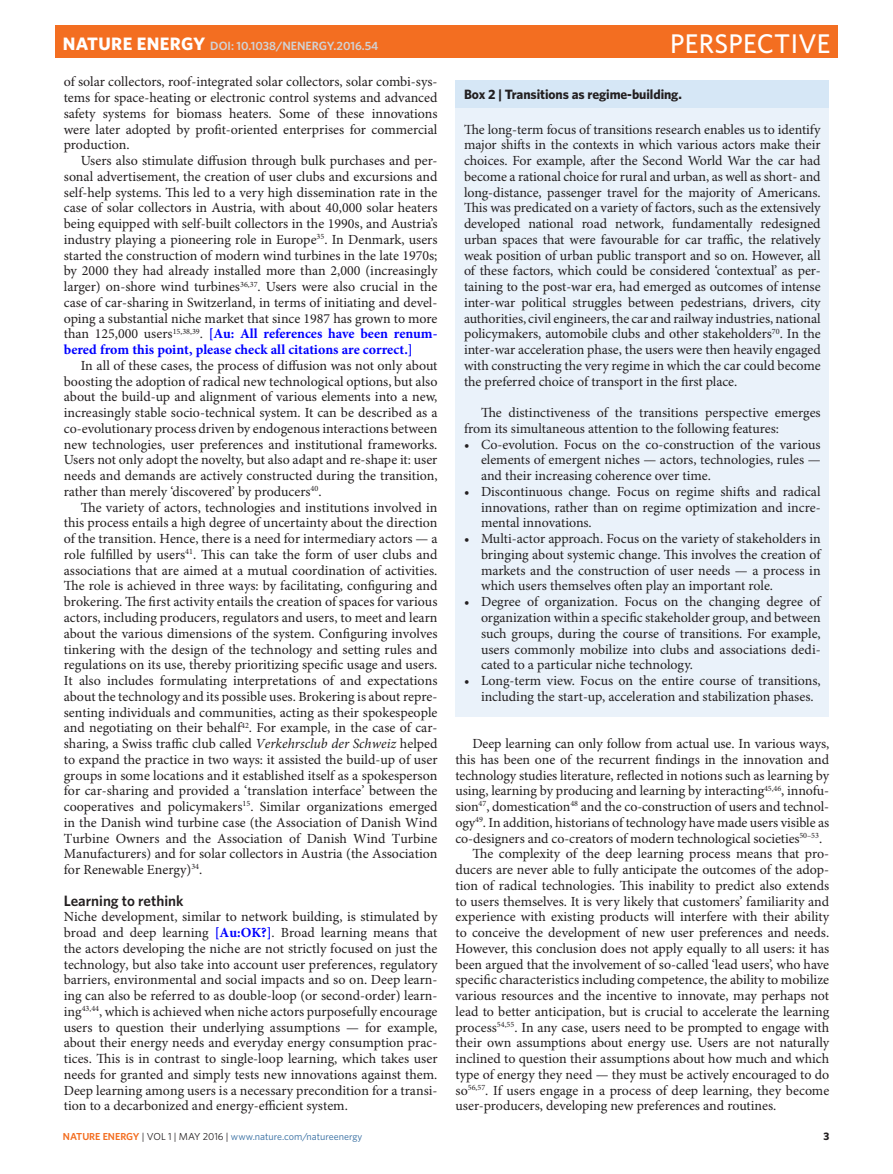
<style>
.page{position:relative;width:893px;height:1174px;background:#fff}
.page>*{position:absolute;margin:0;border:0;box-sizing:border-box;transform-origin:0 0}
.t1{font:500 27px "Whitney";letter-spacing:.01em;color:#fff}
.Head_1{font:600 15px "Whitney";color:#231f20}
.Body_text{font:13.95px/15.8px "Minion Pro";color:#231f20;text-align:justify}
.Body_first{font:13.95px/15.8px "Minion Pro";color:#231f20;text-align:justify}
.Box_Table_title{font:700 13.5px "Whitney";letter-spacing:-.005em;color:#231f20}
.t2{font:600 12px "Whitney";color:#d1d2d4}
.t3{font:700 10.8px "Whitney";color:#231f20}
.t4{font:10.2px "Whitney";color:#316a9f}
.s1{font-weight:700;font-size:18px;color:#fff}
.s2{font-weight:700;color:#00f}
.s3{font-style:italic}
.s4{font-weight:600;color:#f36e21}
.s5{color:#231f20}
</style>
<div class="page">
<div style="left:455px;top:80px;width:374px;height:636px;background:#eaf2fa"></div>
<div style="left:455px;top:80px;width:374px;height:28px;background:#d6e7f6"></div>
<div style="left:55px;top:25px;width:783px;height:33px;background:#f36e21"></div>
<p class="t2" style="left:63px;top:38px;width:317px"><span class="s1">NATURE ENERGY</span> DOI: 10.1038/NENERGY.2016.54</p>
<h1 class="t1" style="left:670px;top:25px;width:162px">PERSPECTIVE</h1>
<p class="Body_first" style="left:64px;top:74px;width:375px">of solar collectors, roof-integrated solar collectors, solar combi-sys&shy;tems for space-heating or electronic control systems and advanced safety systems for biomass heaters. Some of these innovations were later adopted by profit-oriented enterprises for commercial production.</p>
<p class="Body_text" style="left:64px;top:153px;width:375px;text-indent:17px">Users also stimulate diffusion through bulk purchases and per&shy;sonal advertisement, the creation of user clubs and excursions and self-help systems. This led to a very high dissemination rate in the case of solar collectors in Austria, with about 40,000 solar heaters being equipped with self-built collectors in the 1990s, and Austria’s industry playing a pioneering role in Europe<sup>35</sup>. In Denmark, users started the construction of modern wind turbines in the late 1970s; by 2000 they had already installed more than 2,000 (increasingly larger) on-shore wind turbines<sup>36,37</sup>. Users were also crucial in the case of car-sharing in Switzerland, in terms of initiating and devel&shy;oping a substantial niche market that since 1987 has grown to more than 125,000 users<sup>15,38,39</sup>. <span class="s2">[Au: All references have been renum&shy;bered from this point, please check all citations are correct.]</span></p>
<p class="Body_text" style="left:64px;top:358px;width:375px;text-indent:17px">In all of these cases, the process of diffusion was not only about boosting the adoption of radical new technological options, but also about the build-up and alignment of various elements into a new, increasingly stable socio-technical system. It can be described as a co-evolutionary process driven by endogenous interactions between new technologies, user preferences and institutional frameworks.<br>Users not only adopt the novelty, but also adapt and re-shape it: user needs and demands are actively constructed during the transition, rather than merely ‘discovered’ by producers<sup>40</sup>.</p>
<p class="Body_text" style="left:64px;top:500px;width:375px;text-indent:17px">The variety of actors, technologies and institutions involved in this process entails a high degree of uncertainty about the direction of the transition. Hence, there is a need for intermediary actors — a role fulfilled by users<sup>41</sup>. This can take the form of user clubs and associations that are aimed at a mutual coordination of activities.<br>The role is achieved in three ways: by facilitating, configuring and brokering. The first activity entails the creation of spaces for various actors, including producers, regulators and users, to meet and learn about the various dimensions of the system. Configuring involves tinkering with the design of the technology and setting rules and regulations on its use, thereby prioritizing specific usage and users.<br>It also includes formulating interpretations of and expectations about the technology and its possible uses. Brokering is about repre&shy;senting individuals and communities, acting as their spokespeople and negotiating on their behalf<sup>42</sup>. For example, in the case of car&shy;sharing, a Swiss traffic club called <span class="s3">Verkehrsclub der Schweiz</span> helped to expand the practice in two ways: it assisted the build-up of user groups in some locations and it established itself as a spokesperson for car-sharing and provided a ‘translation interface’ between the cooperatives and policymakers<sup>15</sup>. Similar organizations emerged in the Danish wind turbine case (the Association of Danish Wind Turbine Owners and the Association of Danish Wind Turbine Manufacturers) and for solar collectors in Austria (the Association for Renewable Energy)<sup>34</sup>.</p>
<p class="Head_1" style="left:64px;top:890px;width:121px">Learning to rethink</p>
<p class="Body_first" style="left:64px;top:909px;width:375px">Niche development, similar to network building, is stimulated by broad and deep learning <span class="s2">[Au:OK?]</span>. Broad learning means that the actors developing the niche are not strictly focused on just the technology, but also take into account user preferences, regulatory barriers, environmental and social impacts and so on. Deep learn&shy;ing can also be referred to as double-loop (or second-order) learn&shy;ing<sup>43,44</sup>, which is achieved when niche actors purposefully encourage users to question their underlying assumptions — for example, about their energy needs and everyday energy consumption prac&shy;tices. This is in contrast to single-loop learning, which takes user needs for granted and simply tests new innovations against them.<br>Deep learning among users is a necessary precondition for a transi&shy;tion to a decarbonized and energy-efficient system.</p>
<p class="Box_Table_title" style="left:464px;top:85px;width:219px">Box 2 | Transitions as regime-building.</p>
<p class="Body_first" style="left:464px;top:122px;width:358px">The long-term focus of transitions research enables us to identify major shifts in the contexts in which various actors make their choices. For example, after the Second World War the car had become a rational choice for rural and urban, as well as short- and long-distance, passenger travel for the majority of Americans.<br>This was predicated on a variety of factors, such as the extensively developed national road network, fundamentally redesigned urban spaces that were favourable for car traffic, the relatively weak position of urban public transport and so on. However, all of these factors, which could be considered ‘contextual’ as per&shy;taining to the post-war era, had emerged as outcomes of intense inter-war political struggles between pedestrians, drivers, city authorities, civil engineers, the car and railway industries, national policymakers, automobile clubs and other stakeholders<sup>70</sup>. In the inter-war acceleration phase, the users were then heavily engaged with constructing the very regime in which the car could become the preferred choice of transport in the first place.</p>
<p class="Body_text" style="left:464px;top:405px;width:358px;text-indent:17px">The distinctiveness of the transitions perspective emerges from its simultaneous attention to the following features:</p>
<p class="Body_text" style="left:481px;top:437px;width:341px;text-indent:-17px">• Co-evolution. Focus on the co-construction of the various elements of emergent niches — actors, technologies, rules — and their increasing coherence over time.</p>
<p class="Body_text" style="left:481px;top:484px;width:341px;text-indent:-17px">• Discontinuous change. Focus on regime shifts and radical innovations, rather than on regime optimization and incre&shy;mental innovations.</p>
<p class="Body_text" style="left:481px;top:531px;width:341px;text-indent:-17px">• Multi-actor approach. Focus on the variety of stakeholders in bringing about systemic change. This involves the creation of markets and the construction of user needs — a process in which users themselves often play an important role.</p>
<p class="Body_text" style="left:481px;top:594px;width:341px;text-indent:-17px">• Degree of organization. Focus on the changing degree of organization within a specific stakeholder group, and between such groups, during the course of transitions. For example, users commonly mobilize into clubs and associations dedi&shy;cated to a particular niche technology.</p>
<p class="Body_text" style="left:481px;top:673px;width:341px;text-indent:-17px">• Long-term view. Focus on the entire course of transitions, including the start-up, acceleration and stabilization phases.</p>
<p class="Body_text" style="left:455px;top:736px;width:375px;text-indent:17px">Deep learning can only follow from actual use. In various ways, this has been one of the recurrent findings in the innovation and technology studies literature, reflected in notions such as learning by using, learning by producing and learning by interacting<sup>45,46</sup>, innofu&shy;sion<sup>47</sup>, domestication<sup>48</sup> and the co-construction of users and technol&shy;ogy<sup>49</sup>. In addition, historians of technology have made users visible as co-designers and co-creators of modern technological societies<sup>50–53</sup>.</p>
<p class="Body_text" style="left:455px;top:846px;width:375px;text-indent:17px">The complexity of the deep learning process means that pro&shy;ducers are never able to fully anticipate the outcomes of the adop&shy;tion of radical technologies. This inability to predict also extends to users themselves. It is very likely that customers’ familiarity and experience with existing products will interfere with their ability to conceive the development of new user preferences and needs.<br>However, this conclusion does not apply equally to all users: it has been argued that the involvement of so-called ‘lead users’, who have specific characteristics including competence, the ability to mobilize various resources and the incentive to innovate, may perhaps not lead to better anticipation, but is crucial to accelerate the learning process<sup>54,55</sup>. In any case, users need to be prompted to engage with their own assumptions about energy use. Users are not naturally inclined to question their assumptions about how much and which type of energy they need — they must be actively encouraged to do so<sup>56,57</sup>. If users engage in a process of deep learning, they become user-producers, developing new preferences and routines.</p>
<p class="t4" style="left:63px;top:1129px;width:301px"><span class="s4">NATURE ENERGY</span> <span class="s5">| VOL 1 | MAY 2016 |</span> www.nature.com/natureenergy</p>
<p class="t3" style="left:824px;top:1128px;width:7px">3</p>
</div>
